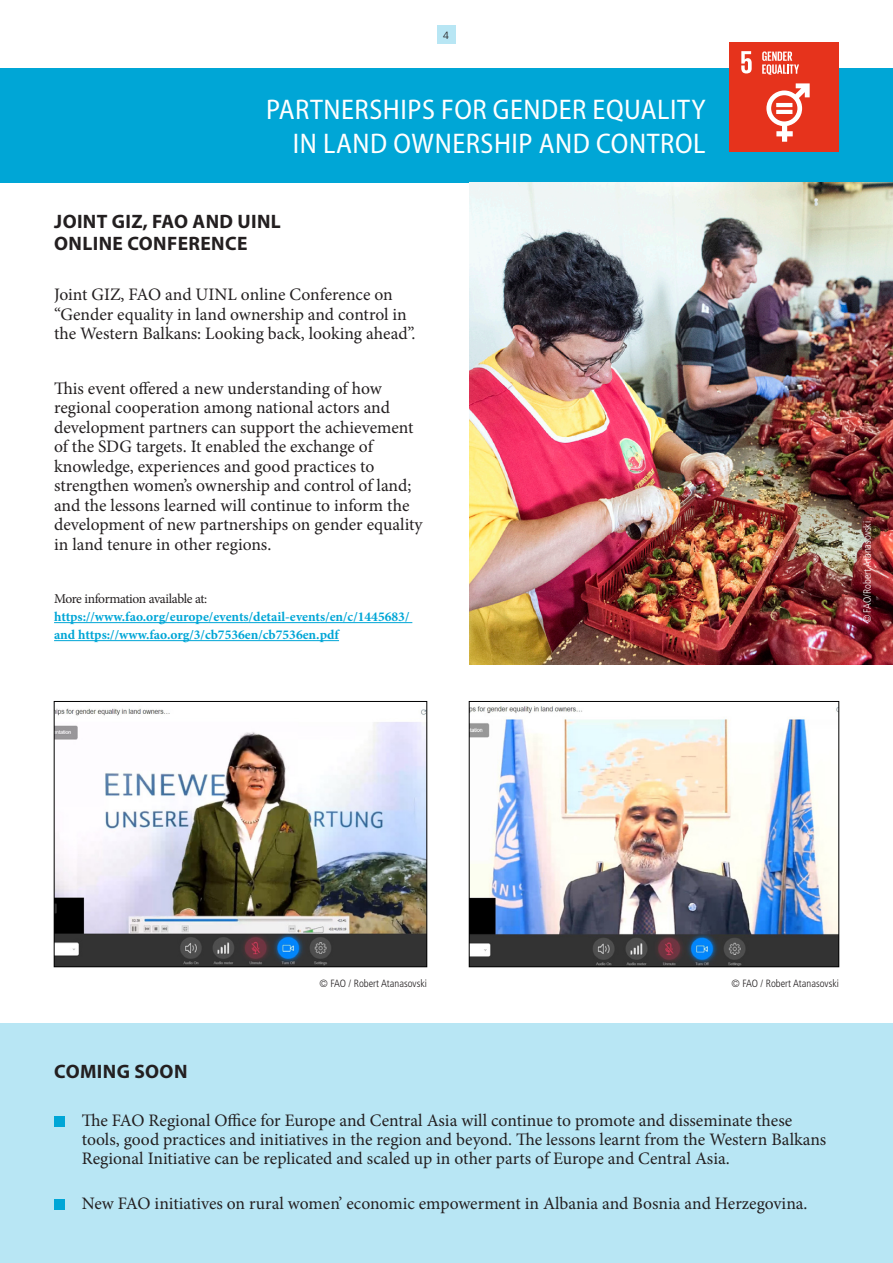
<style>
.page{position:relative;width:893px;height:1263px;background:#fff}
.page>*{position:absolute;margin:0;border:0;box-sizing:border-box;transform-origin:0 0}
.t1{font:semi-condensed 28.5px "Myriad Pro";letter-spacing:.02em;color:#fff}
.t2{font:700 19.5px/22.5px "Myriad Pro";letter-spacing:.02em;color:#231f20}
.t3{font:17.55px/19.5px "Minion Pro";color:#231f20}
.t4{font:700 13.5px/18px "Minion Pro";color:#00a6d6}
.t5{font:300 condensed 10.5px "Frutiger LT Std";color:#231f20}
.t6{font:300 condensed 10.5px "Frutiger LT Std";color:#fff}
.t7{font:300 10.5px "Frutiger LT Std";color:#231f20}
.s1{font-weight:400;color:#231f20}
</style>
<div class="page">
<div style="left:0;top:1023px;width:893px;height:240px;background:#b8e6f4"></div>
<div style="left:0;top:68px;width:893px;height:115px;background:#00a6d6"></div>
<div style="left:54px;top:1116px;width:11px;height:11px;background:#00a6d6"></div>
<div style="left:54px;top:1199px;width:11px;height:10px;background:#00a6d6"></div>
<hr style="left:54px;top:622px;width:358px;height:1px;background:#00a6d6">
<hr style="left:54px;top:640px;width:285px;height:1px;background:#00a6d6">
<div style="left:730px;top:42px;width:109px;height:109px;background:#e6331c"></div>
<svg style="left:766px;top:83px;width:44px;height:59px"></svg>
<hr style="left:776px;top:103px;width:16px;height:4px;background:#fff">
<hr style="left:776px;top:110px;width:16px;height:4px;background:#fff">
<svg style="left:741px;top:51px;width:11px;height:22px"></svg>
<svg style="left:762px;top:51px;width:37px;height:24px"></svg>
<img style="left:469px;top:183px;width:424px;height:482px">
<img style="left:56px;top:708px;width:369px;height:257px">
<div style="left:54px;top:701px;width:373px;height:266px;border:1px solid #000"></div>
<img style="left:471px;top:706px;width:366px;height:259px">
<div style="left:469px;top:701px;width:370px;height:266px;border:1px solid #000"></div>
<div style="left:437px;top:26px;width:18px;height:18px;background:#b8e6f4"></div>
<p class="t7" style="left:443px;top:29px;width:7px">4</p>
<p class="t1" style="left:266px;top:94px;width:441px">PARTNERSHIPS FOR GENDER EQUALITY</p>
<p class="t1" style="left:293px;top:129px;width:414px">IN LAND OWNERSHIP AND CONTROL</p>
<p class="t2" style="left:54px;top:210px;width:228px">JOINT GIZ, FAO AND UINL<br>ONLINE CONFERENCE</p>
<p class="t3" style="left:54px;top:285px;width:363px">Joint GIZ, FAO and UINL online Conference on “Gender equality in land ownership and control in the Western Balkans: Looking back, looking ahead”.</p>
<p class="t3" style="left:54px;top:378px;width:370px">This event offered a new understanding of how regional cooperation among national actors and development partners can support the achievement of the SDG targets. It enabled the exchange of knowledge, experiences and good practices to strengthen women’s ownership and control of land; and the lessons learned will continue to inform the development of new partnerships on gender equality in land tenure in other regions.</p>
<p class="t4" style="left:54px;top:590px;width:357px"><span class="s1">More information available at: </span>https://www.fao.org/europe/events/detail-events/en/c/1445683/ and https://www.fao.org/3/cb7536en/cb7536en.pdf</p>
<p class="t6" style="left:861px;top:623px;width:104px;rotate:-90deg">© FAO/Robert Atanasovski</p>
<p class="t2" style="left:54px;top:1061px;width:135px">COMING SOON</p>
<p class="t5" style="left:319px;top:977px;width:109px">© FAO / Robert Atanasovski</p>
<p class="t5" style="left:731px;top:977px;width:109px">© FAO / Robert Atanasovski</p>
<p class="t3" style="left:82px;top:1111px;width:746px;line-height:18.9px">The FAO Regional Office for Europe and Central Asia will continue to promote and disseminate these tools, good practices and initiatives in the region and beyond. The lessons learnt from the Western Balkans<br>Regional Initiative can be replicated and scaled up in other parts of Europe and Central Asia.</p>
<p class="t3" style="left:82px;top:1193px;width:727px">New FAO initiatives on rural women’ economic empowerment in Albania and Bosnia and Herzegovina.</p>
</div>
